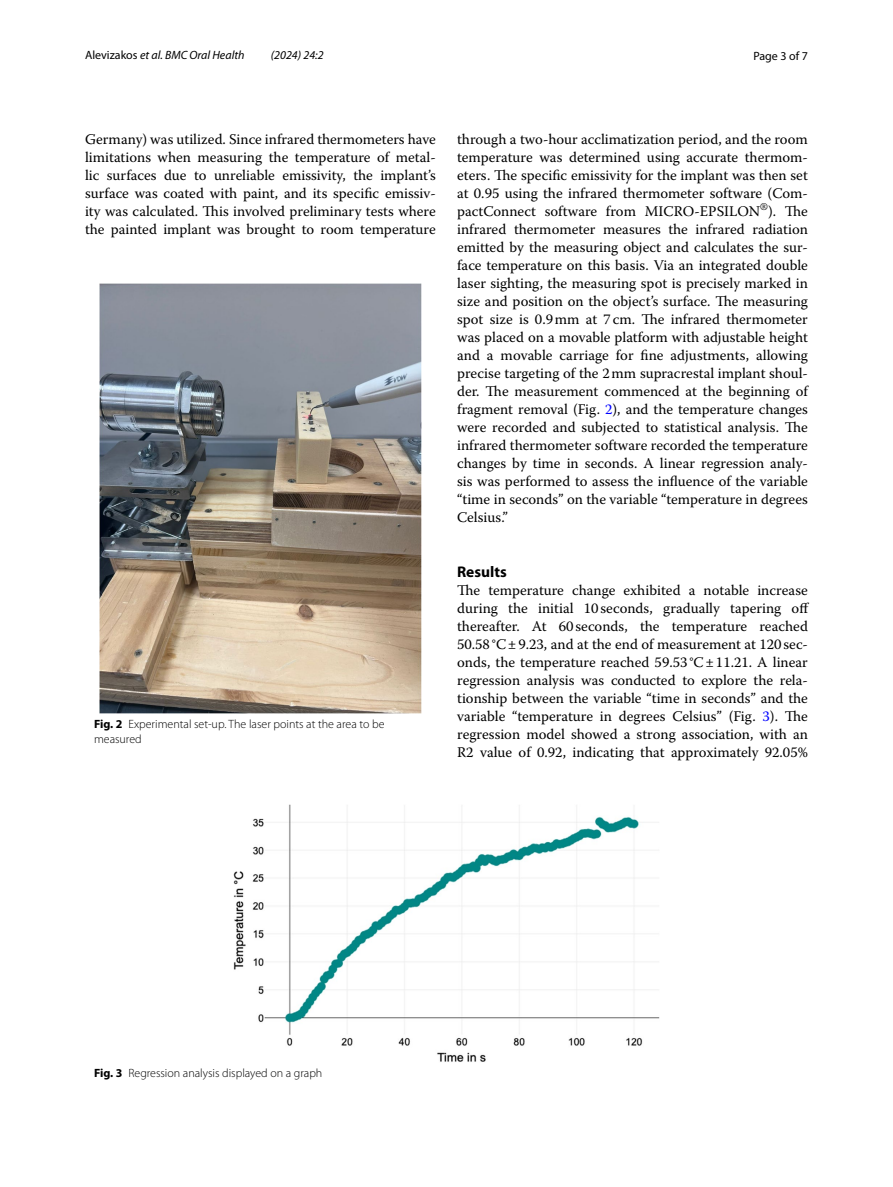
<style>
.page{position:relative;width:893px;height:1187px;background:#fff}
.page>*{position:absolute;margin:0;border:0;box-sizing:border-box;transform-origin:0 0}
.t1{font:700 15.45px "Myriad Pro";color:#000}
.t2{font:14.7px/18px "Warnock Pro";color:#000;text-align:justify}
.t3{font:300 12px/15px "Myriad Pro";color:#000}
.t4{font:italic 12px "Myriad Pro";color:#000}
.t5{font:12px "Myriad Pro";color:#000}
.s1{font-style:normal}
.s2{color:#00f}
.s3{font-weight:700}
</style>
<div class="page">
<img style="left:100px;top:284px;width:321px;height:429px">
<img style="left:234px;top:804px;width:425px;height:258px">
<p class="t4" style="left:85px;top:48px;width:161px"><span class="s1">Alevizakos</span> et al. BMC Oral Health</p>
<p class="t4" style="left:271px;top:48px;width:54px">(2024) 24:2</p>
<p class="t5" style="left:753px;top:48px;width:56px">Page 3 of 7</p>
<p class="t2" style="left:85px;top:130px;width:352px">Germany) was utilized. Since infrared thermometers have limitations when measuring the temperature of metal&shy;lic surfaces due to unreliable emissivity, the implant’s surface was coated with paint, and its specific emissiv&shy;ity was calculated. This involved preliminary tests where the painted implant was brought to room temperature</p>
<p class="t2" style="left:457px;top:130px;width:352px">through a two-hour acclimatization period, and the room temperature was determined using accurate thermom&shy;eters. The specific emissivity for the implant was then set at 0.95 using the infrared thermometer software (Com&shy;pactConnect software from MICRO-EPSILON<sup>®</sup>). The infrared thermometer measures the infrared radiation emitted by the measuring object and calculates the sur&shy;face temperature on this basis. Via an integrated double laser sighting, the measuring spot is precisely marked in size and position on the object’s surface. The measuring spot size is 0.9mm at 7 cm. The infrared thermometer was placed on a movable platform with adjustable height and a movable carriage for fine adjustments, allowing precise targeting of the 2mm supracrestal implant shoul&shy;der. The measurement commenced at the beginning of fragment removal (Fig. <span class="s2">2</span>), and the temperature changes were recorded and subjected to statistical analysis. The infrared thermometer software recorded the temperature changes by time in seconds. A linear regression analy&shy;sis was performed to assess the influence of the variable “time in seconds” on the variable “temperature in degrees Celsius.”</p>
<p class="t3" style="left:94px;top:716px;width:292px"><span class="s3">Fig. 2</span> Experimental set-up. The laser points at the area to be measured</p>
<p class="t1" style="left:457px;top:561px;width:51px">Results</p>
<p class="t2" style="left:457px;top:580px;width:353px">The temperature change exhibited a notable increase during the initial 10seconds, gradually tapering off thereafter. At 60seconds, the temperature reached 50.58°C±9.23, and at the end of measurement at 120sec&shy;onds, the temperature reached 59.53 °C±11.21. A linear regression analysis was conducted to explore the rela&shy;tionship between the variable “time in seconds” and the variable “temperature in degrees Celsius” (Fig. <span class="s2">3</span>). The regression model showed a strong association, with an R2 value of 0.92, indicating that approximately 92.05%</p>
<p class="t3" style="left:94px;top:1065px;width:230px"><span class="s3">Fig. 3</span> Regression analysis displayed on a graph</p>
</div>
